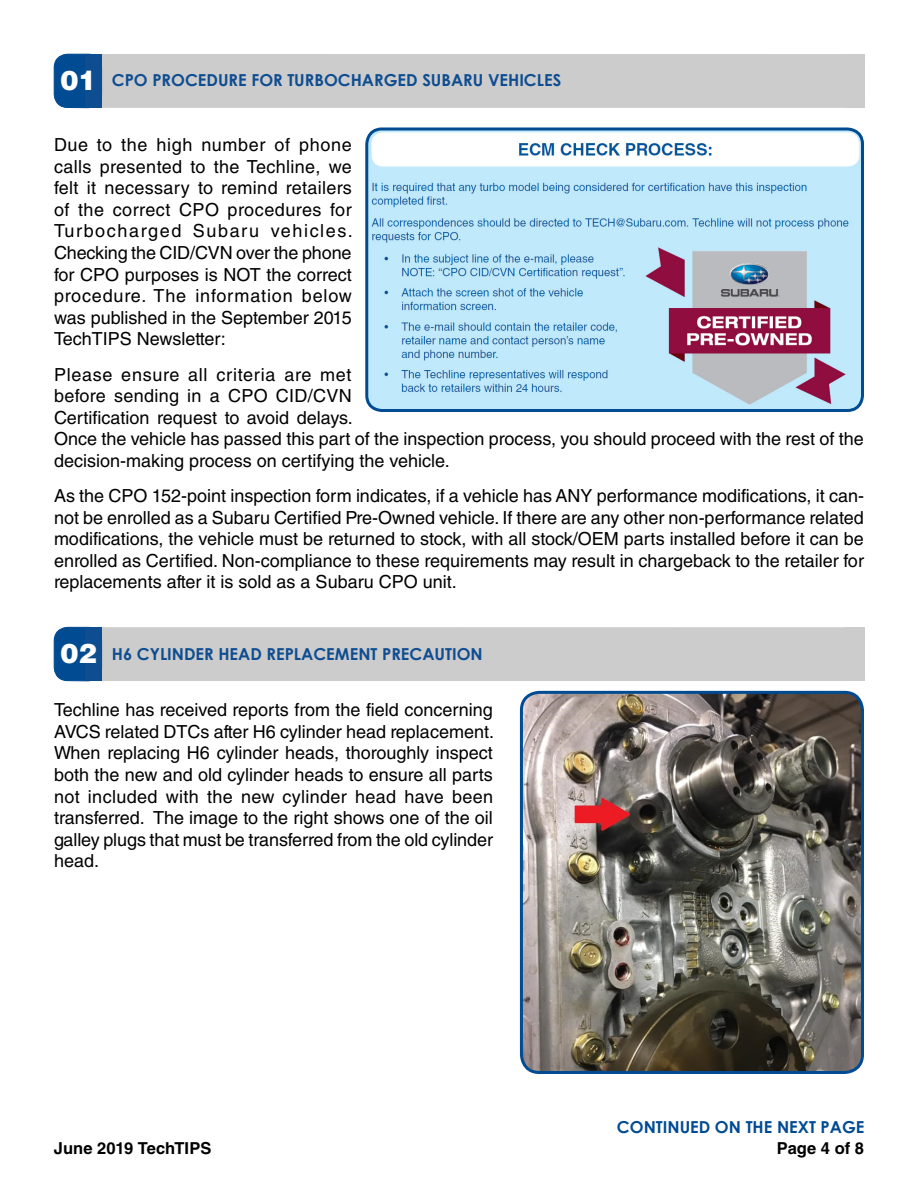
<style>
.page{position:relative;width:918px;height:1188px;background:#fff}
.page>*{position:absolute;margin:0;border:0;box-sizing:border-box;transform-origin:0 0}
.t1{font:18px/21.6px "Helvetica LT Std";color:#000;text-align:justify}
.t2{font:700 16.5px "Century Gothic";color:#0f4d91}
.t3{font:700 16.5px "Helvetica LT Std";color:#000}
.t4{font:700 16.5px "Century Gothic";color:#004b92}
.s1{font-family:"Helvetica LT Std";font-weight:900;font-size:27px;color:#fff}
</style>
<div class="page">
<div style="left:54px;top:54px;width:811px;height:54px;background:#ccc;border-radius:14px"></div>
<div style="left:846px;top:54px;width:19px;height:54px;background:#ccc"></div>
<div style="left:54px;top:54px;width:48px;height:54px;background:#004b92;border-radius:14px"></div>
<div style="left:54px;top:54px;width:48px;height:54px;border:1px solid #004b92;border-radius:14px"></div>
<div style="left:85px;top:54px;width:17px;height:54px;background:#0f4d91"></div>
<img style="left:369px;top:131px;width:491px;height:280px">
<div style="left:365px;top:127px;width:499px;height:285px;border:3px solid #004b92;border-radius:15px"></div>
<div style="left:54px;top:627px;width:811px;height:54px;background:#ccc;border-radius:14px"></div>
<div style="left:846px;top:627px;width:19px;height:54px;background:#ccc"></div>
<div style="left:54px;top:627px;width:48px;height:54px;background:#004b92;border-radius:14px"></div>
<div style="left:54px;top:627px;width:48px;height:54px;border:1px solid #004b92;border-radius:14px"></div>
<div style="left:85px;top:627px;width:17px;height:54px;background:#0f4d91"></div>
<img style="left:521px;top:692px;width:341px;height:380px">
<div style="left:520px;top:691px;width:344px;height:383px;border:3px solid #004b92;border-radius:18px"></div>
<p class="t2" style="left:60px;top:68px;width:502px"><span class="s1">01</span> CPO PROCEDURE FOR TURBOCHARGED SUBARU VEHICLES</p>
<p class="t1" style="left:54px;top:134px;width:300px">Due to the high number of phone calls presented to the Techline, we felt it necessary to remind retailers of the correct CPO procedures for Turbocharged Subaru vehicles.<br>Checking the CID/CVN over the phone for CPO purposes is NOT the correct procedure. The information below was published in the September 2015<br>TechTIPS Newsletter:</p>
<p class="t1" style="left:54px;top:363px;width:811px;text-align:left">Please ensure all criteria are met<br>before sending in a CPO CID/CVN<br>Certification request to avoid delays.<br>Once the vehicle has passed this part of the inspection process, you should proceed with the rest of the decision-making process on certifying the vehicle.</p>
<p class="t1" style="left:54px;top:485px;width:812px">As the CPO 152-point inspection form indicates, if a vehicle has ANY performance modifications, it can&shy;not be enrolled as a Subaru Certified Pre-Owned vehicle. If there are any other non-performance related modifications, the vehicle must be returned to stock, with all stock/OEM parts installed before it can be enrolled as Certified. Non-compliance to these requirements may result in chargeback to the retailer for replacements after it is sold as a Subaru CPO unit.</p>
<p class="t2" style="left:60px;top:641px;width:424px"><span class="s1">02</span> H6 CYLINDER HEAD REPLACEMENT PRECAUTION</p>
<p class="t1" style="left:54px;top:699px;width:442px">Techline has received reports from the field concerning AVCS related DTCs after H6 cylinder head replacement.<br>When replacing H6 cylinder heads, thoroughly inspect both the new and old cylinder heads to ensure all parts not included with the new cylinder head have been transferred. The image to the right shows one of the oil galley plugs that must be transferred from the old cylinder head.</p>
<p class="t4" style="left:617px;top:1114px;width:249px">CONTINUED ON THE NEXT PAGE</p>
<p class="t3" style="left:54px;top:1139px;width:159px">June 2019 TechTIPS</p>
<p class="t3" style="left:777px;top:1139px;width:89px">Page 4 of 8</p>
</div>
